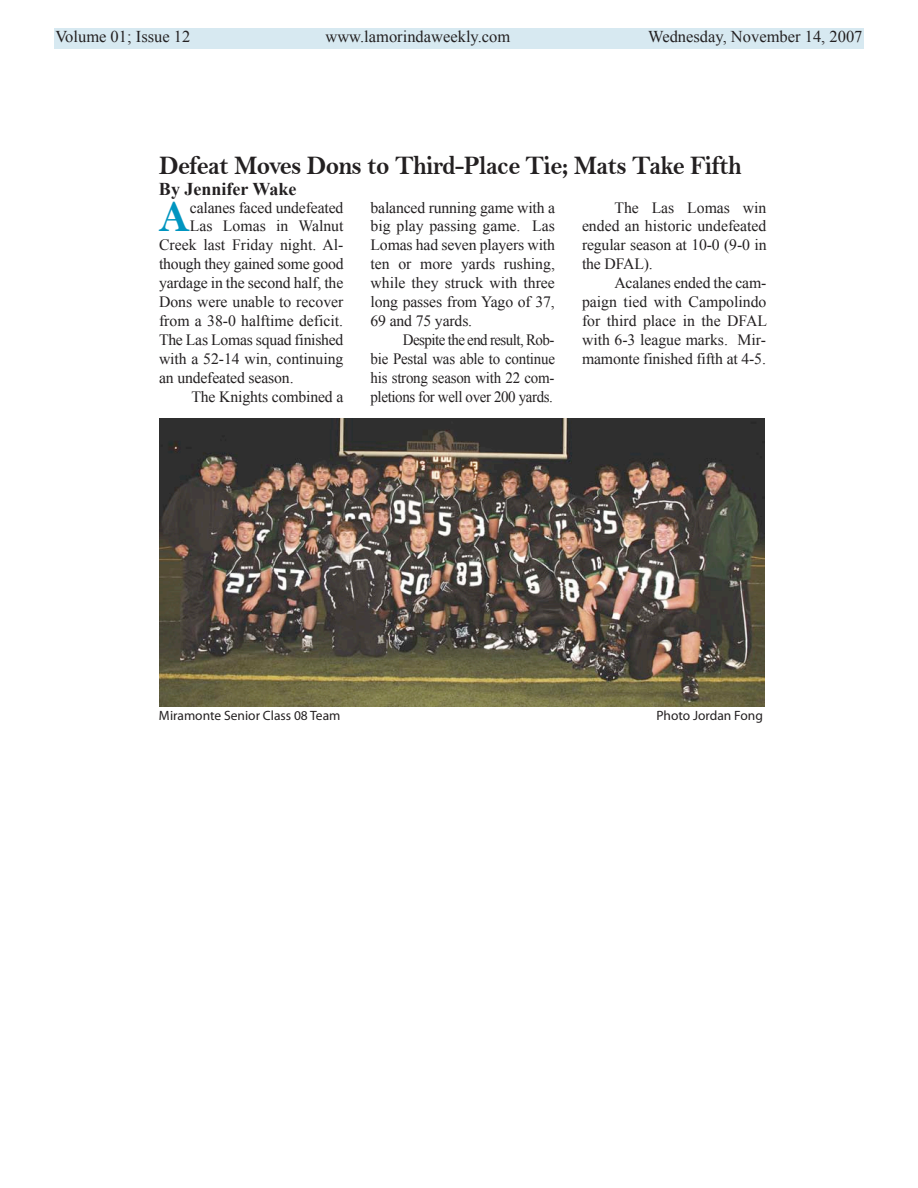
<style>
.page{position:relative;width:918px;height:1188px;background:#fff}
.page>*{position:absolute;margin:0;border:0;box-sizing:border-box;transform-origin:0 0}
.t1{font:44.7px "Bell MT Bold";color:#0095c0}
.t2{font:27px "Bell MT Bold";letter-spacing:-.025em;color:#232021;scale:.92 1}
.t3{font:700 18px "Times New Roman";color:#232021}
.t4{font:16.5px "Times New Roman";color:#232021}
.t5{font:15.75px/18.9px "Times New Roman";letter-spacing:-.01em;color:#232021;text-align:justify}
.t6{font:15.75px/18.9px "Times New Roman";letter-spacing:-.01em;color:#232021;text-align:justify;scale:.95 1}
.t7{font:13.5px "Myriad Pro";color:#232021}
</style>
<div class="page">
<div style="left:626px;top:28px;width:238px;height:21px;background:#d7e9f1"></div>
<div style="left:54px;top:28px;width:574px;height:21px;background:#d7e9f1"></div>
<img style="left:159px;top:419px;width:606px;height:288px">
<p class="t4" style="left:55px;top:28px;width:136px">Volume 01; Issue 12</p>
<p class="t4" style="left:326px;top:28px;width:186px">www.lamorindaweekly.com</p>
<p class="t4" style="left:648px;top:28px;width:216px">Wednesday, November 14, 2007</p>
<h2 class="t2" style="left:159px;top:151px;width:635px">Defeat Moves Dons to Third-Place Tie; Mats Take Fifth</h2>
<p class="t3" style="left:159px;top:179px;width:139px">By Jennifer Wake</p>
<h1 class="t1" style="left:159px;top:194px;width:33px">A</h1>
<p class="t5" style="left:190px;top:198px;width:155px">calanes faced undefeated</p>
<p class="t5" style="left:370px;top:198px;width:186px">balanced running game with a big play passing game. Las Lomas had seven players with ten or more yards rushing, while they struck with three long passes from Yago of 37, 69 and 75 yards.</p>
<p class="t6" style="left:371px;top:330px;width:196px;text-indent:32px">Despite the end result, Rob&shy;bie Pestal was able to continue his strong season with 22 com&shy;pletions for well over 200 yards.</p>
<p class="t5" style="left:582px;top:198px;width:186px;text-indent:32px">The Las Lomas win ended an historic undefeated regular season at 10-0 (9-0 in the DFAL).</p>
<p class="t5" style="left:582px;top:273px;width:187px;text-indent:32px">Acalanes ended the cam&shy;paign tied with Campolindo for third place in the DFAL with 6-3 league marks. Mir&shy;mamonte finished fifth at 4-5.</p>
<p class="t5" style="left:190px;top:217px;width:155px">Las Lomas in Walnut</p>
<p class="t5" style="left:159px;top:236px;width:186px">Creek last Friday night. Al-</p>
<p class="t5" style="left:159px;top:255px;width:186px">though they gained some good</p>
<p class="t5" style="left:159px;top:273px;width:186px">yardage in the second half, the</p>
<p class="t5" style="left:159px;top:292px;width:186px">Dons were unable to recover</p>
<p class="t5" style="left:159px;top:311px;width:186px">from a 38-0 halftime deficit.</p>
<p class="t5" style="left:159px;top:330px;width:186px">The Las Lomas squad finished</p>
<p class="t5" style="left:159px;top:349px;width:186px">with a 52-14 win, continuing</p>
<p class="t5" style="left:159px;top:368px;width:136px">an undefeated season.</p>
<p class="t5" style="left:191px;top:387px;width:154px">The Knights combined a</p>
<p class="t7" style="left:159px;top:709px;width:183px">Miramonte Senior Class 08 Team</p>
<p class="t7" style="left:656px;top:709px;width:108px">Photo Jordan Fong</p>
</div>
